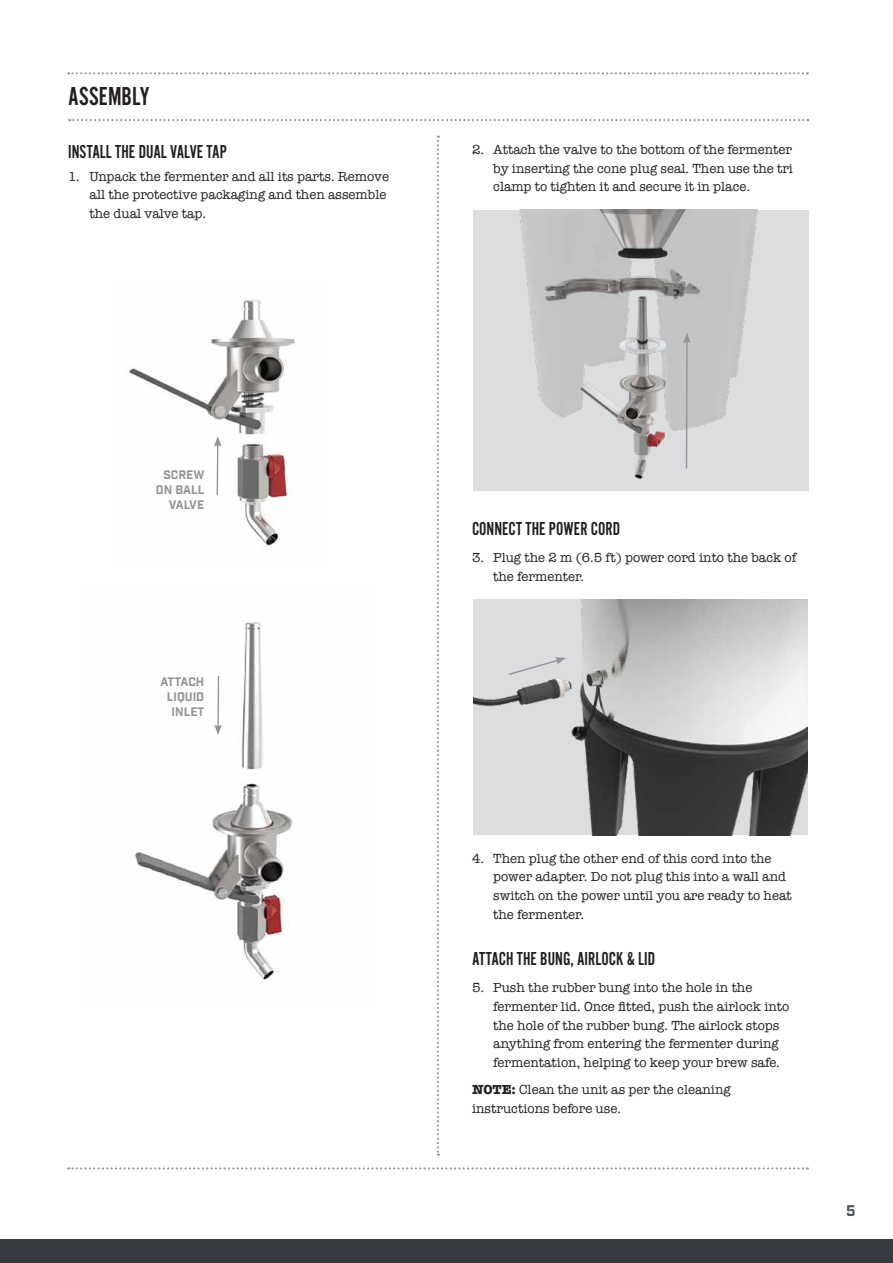
<style>
.page{position:relative;width:893px;height:1263px;background:#fff}
.page>*{position:absolute;margin:0;border:0;box-sizing:border-box;transform-origin:0 0}
.t1{font:27px "Alternate Got No 2 D";color:#231f20}
.t2{font:19.5px "Alternate Got No 2 D";color:#231f20;scale:.95 1}
.t3{font:15px "Industry Inc Base";color:#4d555b}
.t4{font:13.5px/18.8px "American Typewriter";color:#231f20}
.t5{font:12px/15px "Industry Inc Base";color:#939598;text-align:right}
.s1{font-weight:700}
</style>
<div class="page">
<div style="left:0;top:1239px;width:893px;height:24px;background:#373c43"></div>
<img style="left:473px;top:599px;width:335px;height:236px">
<img style="left:134px;top:622px;width:159px;height:358px">
<img style="left:129px;top:300px;width:166px;height:246px">
<hr style="left:217px;top:444px;width:1px;height:51px;background:#939598">
<svg style="left:214px;top:436px;width:7px;height:10px"></svg>
<hr style="left:217px;top:676px;width:2px;height:51px;background:#939598">
<svg style="left:214px;top:725px;width:8px;height:10px"></svg>
<svg style="left:437px;top:136px;width:2px;height:1020px"></svg>
<svg style="left:69px;top:119px;width:739px;height:2px"></svg>
<svg style="left:68px;top:72px;width:740px;height:2px"></svg>
<svg style="left:68px;top:1167px;width:740px;height:2px"></svg>
<div style="left:473px;top:210px;width:335px;height:281px;background:#dcddde"></div>
<img style="left:519px;top:210px;width:239px;height:269px">
<svg style="left:683px;top:333px;width:8px;height:137px"></svg>
<svg style="left:507px;top:657px;width:59px;height:19px"></svg>
<h1 class="t1" style="left:68px;top:82px;width:83px">ASSEMBLY</h1>
<h2 class="t2" style="left:68px;top:141px;width:169px">INSTALL THE DUAL VALVE TAP</h2>
<p class="t4" style="left:90px;top:166px;width:301px;text-indent:-21px">1. Unpack the fermenter and all its parts. Remove all the protective packaging and then assemble the dual valve tap.</p>
<p class="t4" style="left:493px;top:140px;width:301px;text-align:justify;text-indent:-21px">2. Attach the valve to the bottom of the fermenter by inserting the cone plug seal. Then use the tri clamp to tighten it and secure it in place.</p>
<p class="t5" style="left:156px;top:468px;width:50px">SCREW<br>ON BALL<br>VALVE</p>
<p class="t5" style="left:160px;top:675px;width:46px">ATTACH<br>LIQUID<br>INLET</p>
<h2 class="t2" style="left:472px;top:518px;width:157px">CONNECT THE POWER CORD</h2>
<p class="t4" style="left:493px;top:547px;width:305px;text-indent:-21px">3. Plug the 2 m (6.5 ft) power cord into the back of the fermenter.</p>
<p class="t4" style="left:493px;top:848px;width:300px;text-indent:-21px">4. Then plug the other end of this cord into the power adapter. Do not plug this into a wall and switch on the power until you are ready to heat the fermenter.</p>
<h2 class="t2" style="left:472px;top:948px;width:194px">ATTACH THE BUNG, AIRLOCK &amp; LID</h2>
<p class="t4" style="left:493px;top:978px;width:298px;text-indent:-21px">5. Push the rubber bung into the hole in the fermenter lid. Once fitted, push the airlock into the hole of the rubber bung. The airlock stops anything from entering the fermenter during fermentation, helping to keep your brew safe.</p>
<p class="t4" style="left:472px;top:1080px;width:260px"><span class="s1">NOTE:</span> Clean the unit as per the cleaning instructions before use.</p>
<p class="t3" style="left:846px;top:1202px;width:11px">5</p>
</div>
